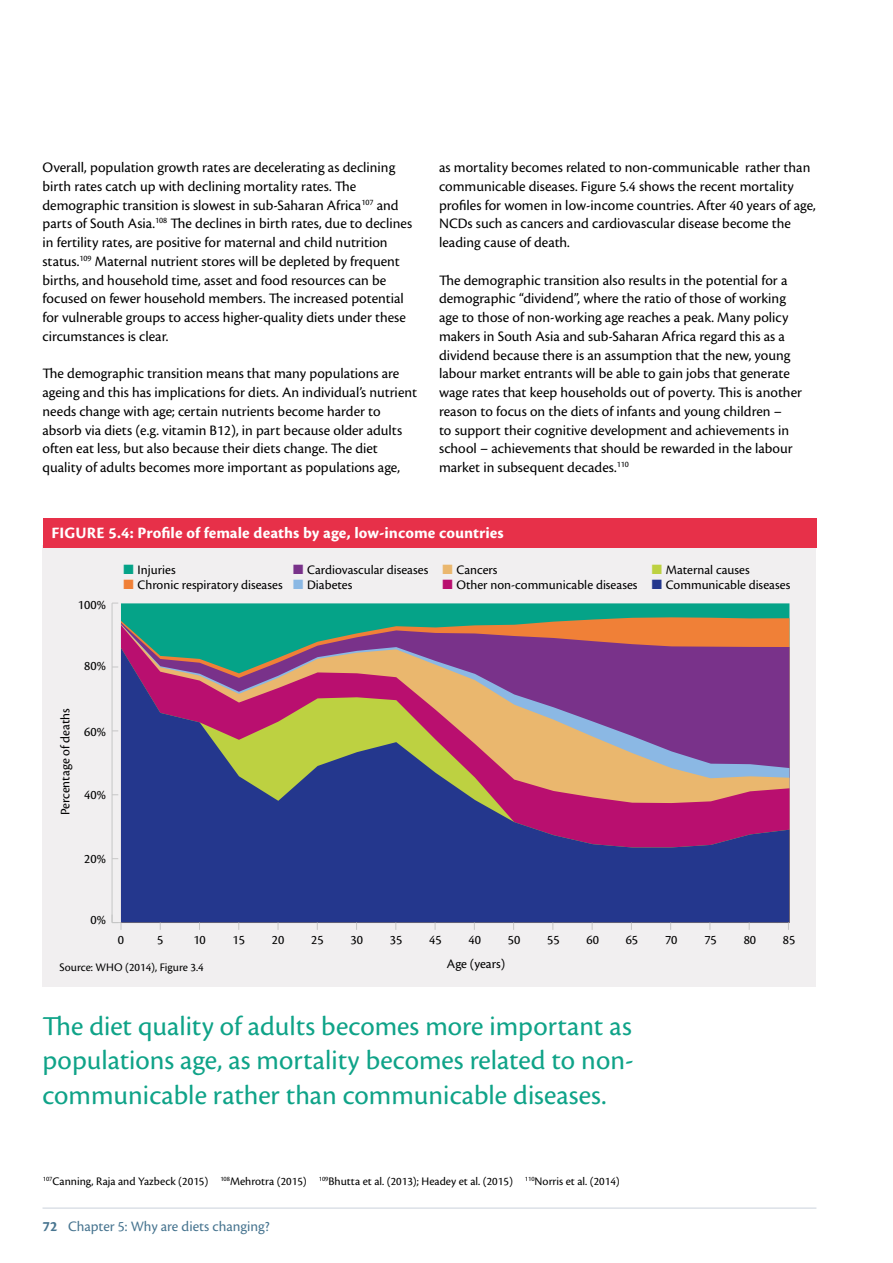
<style>
.page{position:relative;width:893px;height:1263px;background:#fff}
.page>*{position:absolute;margin:0;border:0;box-sizing:border-box;transform-origin:0 0}
.t1{font:28.5px/34.5px "Cronos Pro";color:#0fa388;text-align:justify}
.t2{font:16.5px "Cronos Pro Bold Capt";letter-spacing:.005em;color:#fff}
.t3{font:15px/18.8px "Cronos Pro";color:#000}
.t4{font:15px "Cronos Pro";color:#487590}
.t5{font:13.5px "Cronos Pro";color:#000}
.t6{font:12px "Cronos Pro";color:#000}
.s1{color:#05a388}
.s2{color:#f08037}
.s3{color:#79328a}
.s4{color:#8bb8e4}
.s5{color:#eab76e}
.s6{color:#b90f6f}
.s7{color:#bdd141}
.s8{color:#24378d}
.s9{font-weight:700}
</style>
<div class="page">
<hr style="left:43px;top:1208px;width:773px;height:1px;background:#cad1db">
<div style="left:43px;top:545px;width:773px;height:441px;background:#f1eff0"></div>
<hr style="left:112px;top:922px;width:677px;height:1px;background:#c6c6c6">
<hr style="left:112px;top:603px;width:1px;height:319px;background:#c6c6c6">
<svg style="left:121px;top:603px;width:668px;height:14px;fill:#05a388"></svg>
<svg style="left:121px;top:625px;width:668px;height:23px"></svg>
<svg style="left:121px;top:648px;width:668px;height:274px"></svg>
<svg style="left:112px;top:914px;width:10px;height:16px"></svg>
<div style="left:43px;top:518px;width:774px;height:30px;background:#e73049"></div>
<p class="t3" style="left:43px;top:158px;width:371px">Overall, population growth rates are decelerating as declining birth rates catch up with declining mortality rates. The demographic transition is slowest in sub-Saharan Africa<sup>107</sup> and parts of South Asia.<sup>108</sup> The declines in birth rates, due to declines in fertility rates, are positive for maternal and child nutrition status.<sup>109</sup> Maternal nutrient stores will be depleted by frequent births, and household time, asset and food resources can be focused on fewer household members. The increased potential for vulnerable groups to access higher-quality diets under these circumstances is clear.</p>
<p class="t3" style="left:43px;top:364px;width:376px">The demographic transition means that many populations are ageing and this has implications for diets. An individual’s nutrient needs change with age; certain nutrients become harder to absorb via diets (e.g. vitamin B12), in part because older adults often eat less, but also because their diets change. The diet quality of adults becomes more important as populations age,</p>
<p class="t3" style="left:439px;top:158px;width:378px">as mortality becomes related to non-communicable rather than communicable diseases. Figure 5.4 shows the recent mortality profiles for women in low-income countries. After 40 years of age, NCDs such as cancers and cardiovascular disease become the leading cause of death.</p>
<p class="t3" style="left:439px;top:271px;width:364px">The demographic transition also results in the potential for a demographic “dividend”, where the ratio of those of working age to those of non-working age reaches a peak. Many policy makers in South Asia and sub-Saharan Africa regard this as a dividend because there is an assumption that the new, young labour market entrants will be able to gain jobs that generate wage rates that keep households out of poverty. This is another reason to focus on the diets of infants and young children –<br>to support their cognitive development and achievements in school – achievements that should be rewarded in the labour market in subsequent decades.<sup>110</sup></p>
<p class="t2" style="left:51px;top:524px;width:454px">FIGURE 5.4: Profile of female deaths by age, low-income countries</p>
<p class="t5" style="left:78px;top:597px;width:29px">100%</p>
<p class="t5" style="left:124px;top:562px;width:54px"><span class="s1">■</span> Injuries</p>
<p class="t5" style="left:124px;top:577px;width:161px"><span class="s2">■</span> Chronic respiratory diseases</p>
<p class="t5" style="left:293px;top:562px;width:137px"><span class="s3">■</span> Cardiovascular diseases</p>
<p class="t5" style="left:293px;top:577px;width:61px"><span class="s4">■</span> Diabetes</p>
<p class="t5" style="left:442px;top:562px;width:57px"><span class="s5">■</span> Cancers</p>
<p class="t5" style="left:442px;top:577px;width:197px"><span class="s6">■</span> Other non-communicable diseases</p>
<p class="t5" style="left:652px;top:562px;width:99px"><span class="s7">■</span> Maternal causes</p>
<p class="t5" style="left:652px;top:577px;width:140px"><span class="s8">■</span> Communicable diseases</p>
<p class="t5" style="left:84px;top:658px;width:23px">80%</p>
<p class="t5" style="left:58px;top:815px;width:109px;rotate:-90deg">Percentage of deaths</p>
<p class="t5" style="left:84px;top:723px;width:23px">60%</p>
<p class="t5" style="left:84px;top:787px;width:23px">40%</p>
<p class="t5" style="left:84px;top:851px;width:23px">20%</p>
<p class="t5" style="left:90px;top:912px;width:17px">0%</p>
<p class="t5" style="left:118px;top:932px;width:8px">0</p>
<p class="t5" style="left:157px;top:932px;width:8px">5</p>
<p class="t5" style="left:193px;top:932px;width:14px">10</p>
<p class="t5" style="left:233px;top:932px;width:14px">15</p>
<p class="t5" style="left:272px;top:932px;width:14px">20</p>
<p class="t5" style="left:311px;top:932px;width:14px">25</p>
<p class="t5" style="left:351px;top:932px;width:14px">30</p>
<p class="t5" style="left:390px;top:932px;width:14px">35</p>
<p class="t5" style="left:429px;top:932px;width:14px">45</p>
<p class="t5" style="left:468px;top:932px;width:14px">40</p>
<p class="t5" style="left:508px;top:932px;width:14px">50</p>
<p class="t5" style="left:547px;top:932px;width:14px">55</p>
<p class="t5" style="left:586px;top:932px;width:14px">60</p>
<p class="t5" style="left:626px;top:932px;width:14px">65</p>
<p class="t5" style="left:665px;top:932px;width:14px">70</p>
<p class="t5" style="left:704px;top:932px;width:14px">75</p>
<p class="t5" style="left:744px;top:932px;width:14px">80</p>
<p class="t5" style="left:783px;top:932px;width:14px">85</p>
<p class="t6" style="left:60px;top:960px;width:146px">Source: WHO (2014), Figure 3.4</p>
<p class="t5" style="left:447px;top:956px;width:60px">Age (years)</p>
<h1 class="t1" style="left:43px;top:1008px;width:593px">The diet quality of adults becomes more important as populations age, as mortality becomes related to non&shy;communicable rather than communicable diseases.</h1>
<p class="t6" style="left:43px;top:1175px;width:579px"><sup>107</sup>Canning, Raja and Yazbeck (2015) <sup>108</sup>Mehrotra (2015) <sup>109</sup>Bhutta et al. (2013); Headey et al. (2015) <sup>110</sup>Norris et al. (2014)</p>
<p class="t4" style="left:43px;top:1217px;width:229px"><span class="s9">72</span> Chapter 5: Why are diets changing?</p>
</div>
